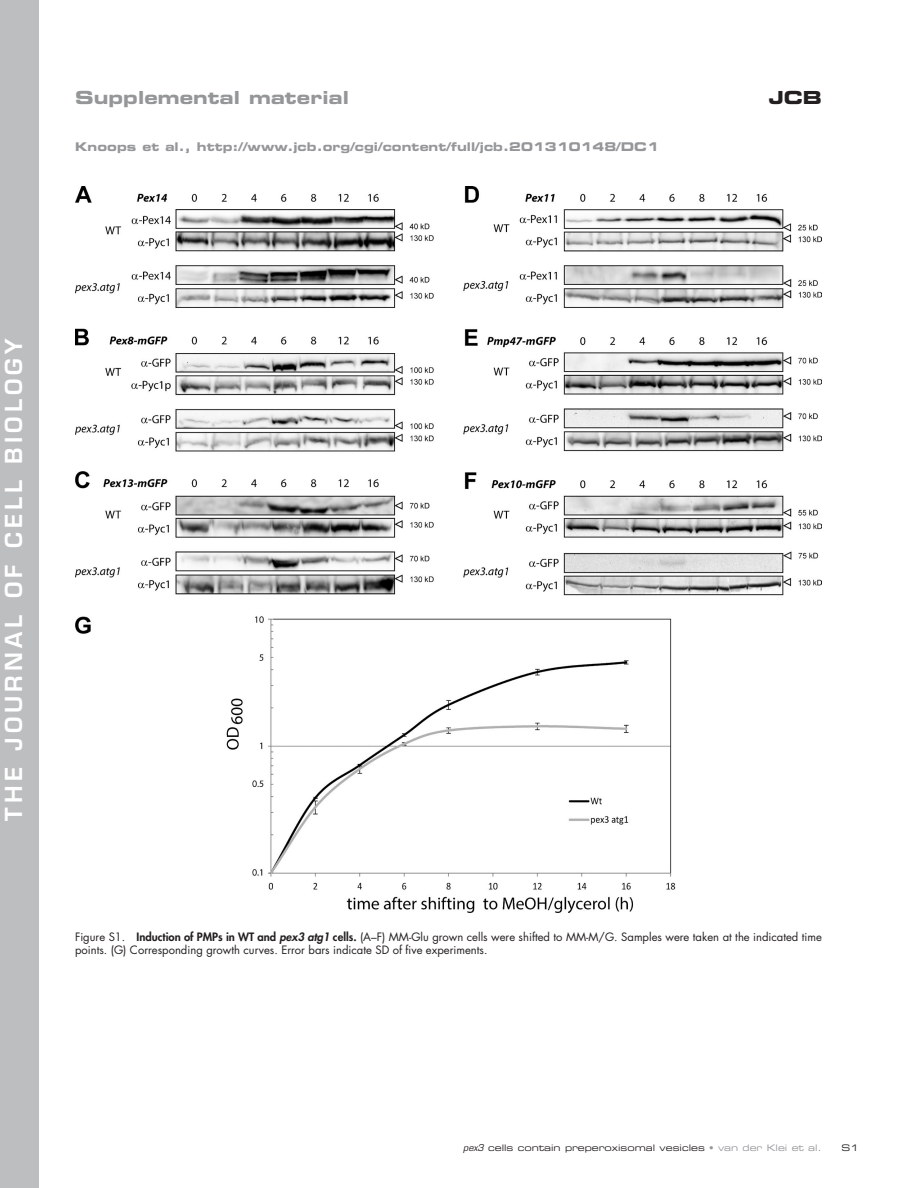
<style>
.page{position:relative;width:918px;height:1188px;background:#fff}
.page>*{position:absolute;margin:0;border:0;box-sizing:border-box;transform-origin:0 0}
.t1{font:600 22.8px "Eurostile LT Std";letter-spacing:.18em;color:#fff}
.t2{font:18px "Eurostile LT Std Bold Ex 2";letter-spacing:.005em;color:#949698}
.t3{font:18px "Eurostile LT Std Bold Ex 2";color:#231f20}
.t4{font:12px "Eurostile LT Std Bold Ex 2";letter-spacing:.005em;color:#949698}
.t5{font:11.25px/13.5px "Futura Std";color:#231f20}
.t6{font:9px "Eurostile LT Std Ex 2";color:#231f20}
.s1{font-weight:800}
.s2{font-weight:800;font-style:italic}
.s3{font-family:"Eurostile LT Std";font-style:italic}
.s4{color:#949698}
</style>
<div class="page">
<div style="left:0;top:0;width:39px;height:1188px;background:#bcbec0"></div>
<img style="left:75px;top:186px;width:747px;height:727px">
<h2 class="t2" style="left:75px;top:84px;width:275px">Supplemental material</h2>
<p class="t4" style="left:75px;top:138px;width:585px">Knoops et al., http://www.jcb.org/cgi/content/full/jcb.201310148/DC1</p>
<h2 class="t3" style="left:769px;top:84px;width:55px">JCB</h2>
<h1 class="t1" style="left:-1px;top:821px;width:484px;rotate:-90deg">THE JOURNAL OF CELL BIOLOGY</h1>
<p class="t5" style="left:75px;top:930px;width:749px">Figure S1. <span class="s1">Induction of PMPs in WT and</span> <span class="s2">pex3 atg1</span> <span class="s1">cells.</span> (A–F) MM-Glu grown cells were shifted to MM-M/G. Samples were taken at the indicated time points. (G) Corresponding growth curves. Error bars indicate SD of five experiments.</p>
<p class="t6" style="left:463px;top:1142px;width:360px"><span class="s3">pex3</span> cells contain preperoxisomal vesicles <span class="s4">• van der Klei et al.</span></p>
<p class="t6" style="left:842px;top:1142px;width:19px">S1</p>
</div>
